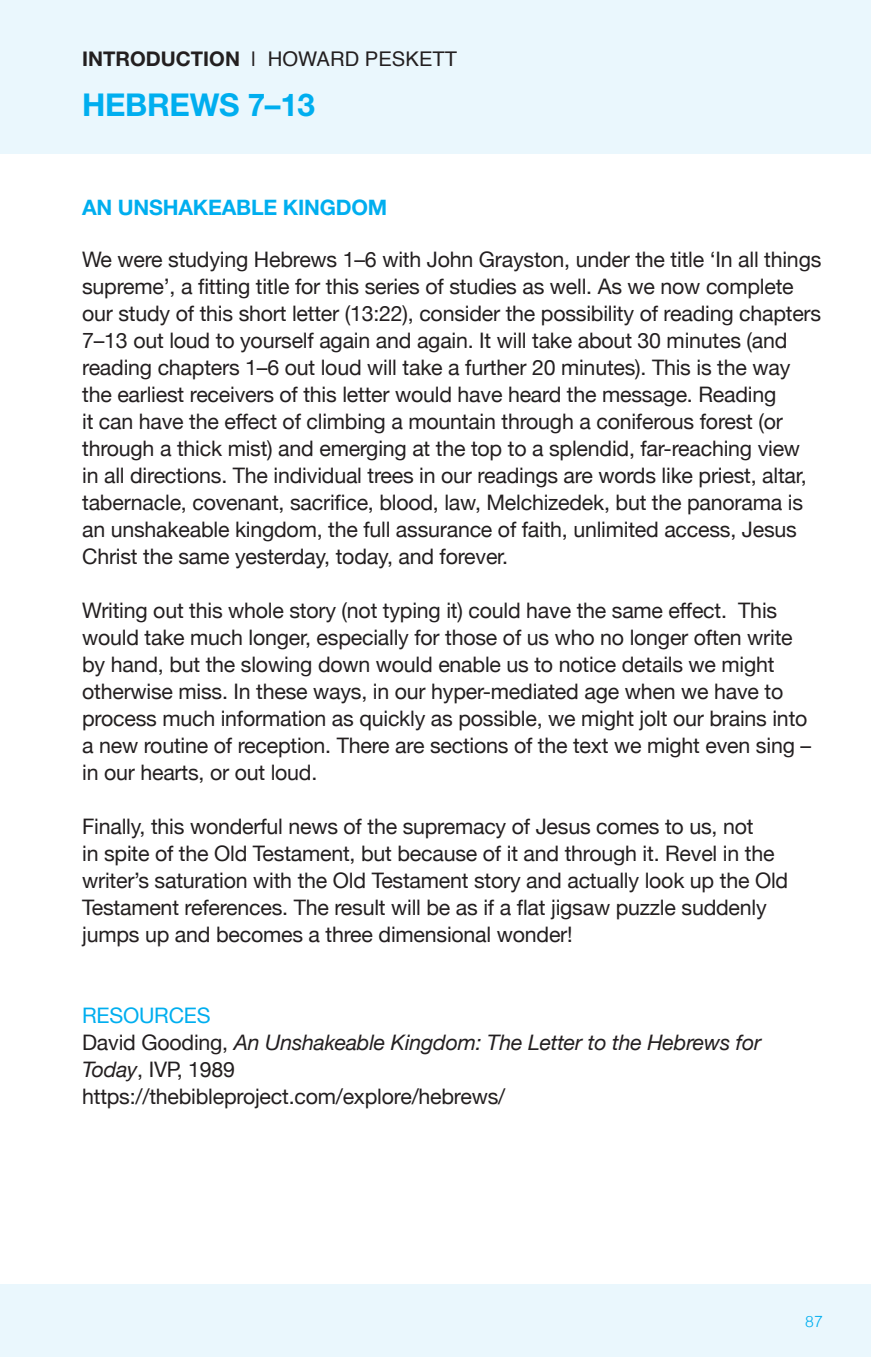
<style>
.page{position:relative;width:871px;height:1357px;background:#fff}
.page>*{position:absolute;margin:0;border:0;box-sizing:border-box;transform-origin:0 0}
.Body{font:700 31.5px "Helvetica Neue";letter-spacing:-.01em;color:#00aeef}
.Body-2{font:21.38px/27px "Helvetica Neue";letter-spacing:-.01em;color:#231f20}
.Body-3{font:italic 21.38px/27px "Helvetica Neue";letter-spacing:-.01em;color:#231f20}
.Body-4{font:700 21.38px "Helvetica Neue LT Std";letter-spacing:-.01em;color:#00aeef}
.Body-5{font:21.38px "Helvetica Neue";letter-spacing:-.01em;color:#00aeef}
.Body-6{font:20.25px "Helvetica";color:#231f20}
.t1{font:300 15.75px "Helvetica";color:#00aeef}
.s1{font-family:"Helvetica Neue";font-weight:700}
.s2{font-style:normal}
</style>
<div class="page">
<div style="left:0;top:1284px;width:871px;height:73px;background:#eaf7fd"></div>
<div style="left:0;top:0;width:871px;height:153px;background:#eaf7fd"></div>
<p class="Body-6" style="left:82px;top:44px;width:377px"><span class="s1">INTRODUCTION</span> | HOWARD PESKETT</p>
<p class="Body" style="left:82px;top:85px;width:234px">HEBREWS 7–13</p>
<p class="Body-4" style="left:82px;top:194px;width:307px">AN UNSHAKEABLE KINGDOM</p>
<p class="Body-2" style="left:82px;top:247px;width:741px">We were studying Hebrews 1–6 with John Grayston, under the title ‘In all things supreme’, a fitting title for this series of studies as well. As we now complete our study of this short letter (13:22), consider the possibility of reading chapters 7–13 out loud to yourself again and again. It will take about 30 minutes (and reading chapters 1–6 out loud will take a further 20 minutes). This is the way the earliest receivers of this letter would have heard the message. Reading<br>it can have the effect of climbing a mountain through a coniferous forest (or through a thick mist) and emerging at the top to a splendid, far-reaching view in all directions. The individual trees in our readings are words like priest, altar, tabernacle, covenant, sacrifice, blood, law, Melchizedek, but the panorama is an unshakeable kingdom, the full assurance of faith, unlimited access, Jesus Christ the same yesterday, today, and forever.</p>
<p class="Body-2" style="left:82px;top:598px;width:730px">Writing out this whole story (not typing it) could have the same effect. This would take much longer, especially for those of us who no longer often write by hand, but the slowing down would enable us to notice details we might otherwise miss. In these ways, in our hyper-mediated age when we have to process much information as quickly as possible, we might jolt our brains into a new routine of reception. There are sections of the text we might even sing – in our hearts, or out loud.</p>
<p class="Body-2" style="left:82px;top:814px;width:707px">Finally, this wonderful news of the supremacy of Jesus comes to us, not<br>in spite of the Old Testament, but because of it and through it. Revel in the writer’s saturation with the Old Testament story and actually look up the Old Testament references. The result will be as if a flat jigsaw puzzle suddenly jumps up and becomes a three dimensional wonder!</p>
<p class="Body-5" style="left:82px;top:1000px;width:130px">RESOURCES</p>
<p class="Body-3" style="left:82px;top:1028px;width:680px"><span class="s2">David Gooding,</span> An Unshakeable Kingdom: The Letter to the Hebrews for<br>Today<span class="s2">, IVP, 1989</span></p>
<p class="Body-2" style="left:82px;top:1084px;width:425px">https://thebibleproject.com/explore/hebrews/</p>
<p class="t1" style="left:805px;top:1307px;width:19px">87</p>
</div>
